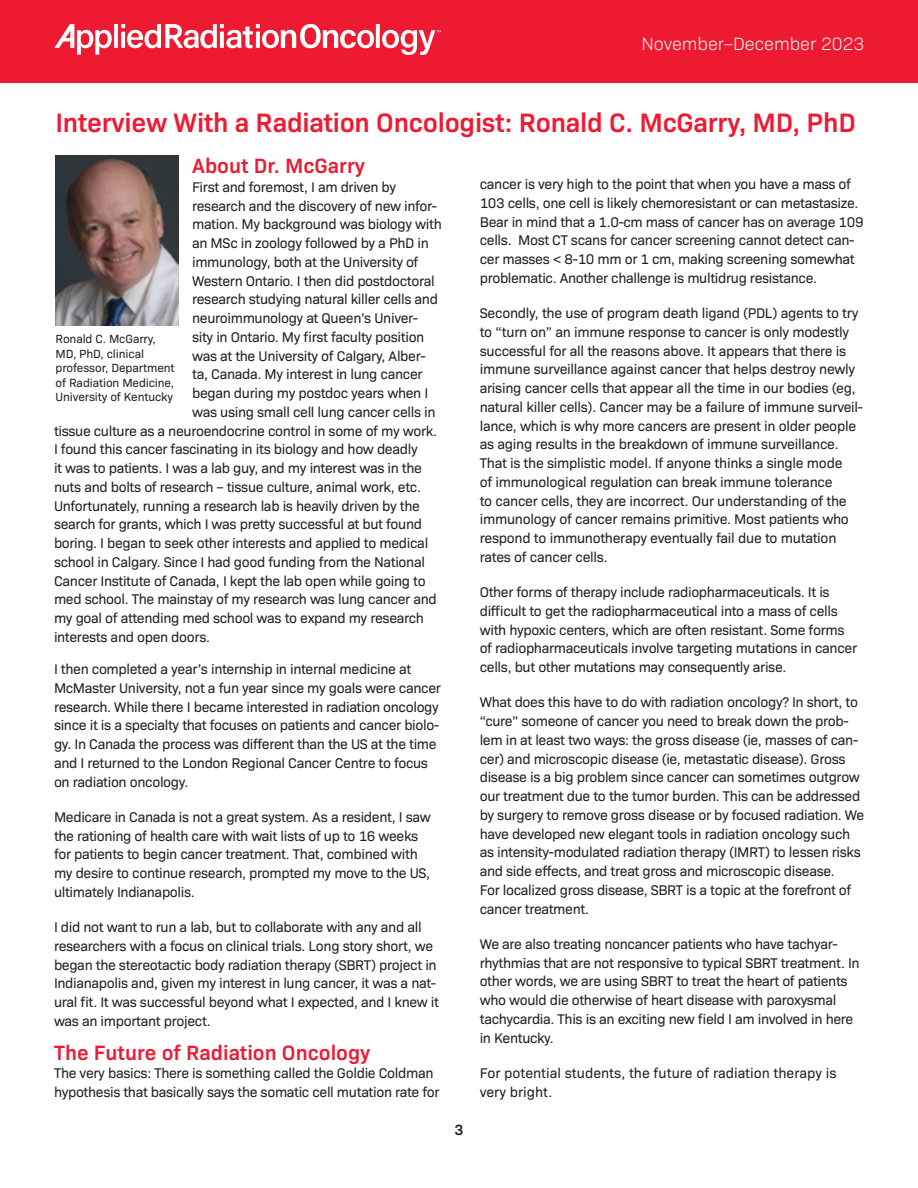
<style>
.page{position:relative;width:918px;height:1188px;background:#fff}
.page>*{position:absolute;margin:0;border:0;box-sizing:border-box;transform-origin:0 0}
.red_head_nl{font:600 27px "Bio Sans";letter-spacing:-.01em;color:#ed1a32}
.nl_body_sans_medium{font:600 21px "Bio Sans";color:#ed1a32}
.red_head_nl-2{font:600 21px "Bio Sans";color:#ed1a32}
.t1{font:300 18px "Bio Sans";color:#fff}
.t2{font:600 15px "Bio Sans";color:#231f20}
.nl_body_sans_medium-2{font:14.25px/18.8px "Bio Sans";letter-spacing:-.025em;color:#231f20}
.red_head_nl-3{font:14.25px "Bio Sans";letter-spacing:-.025em;color:#231f20}
.nl_body_sans_medium-3{font:14.25px/18.8px "Bio Sans";color:#231f20}
.t3{font:12px/14.4px "Bio Sans";letter-spacing:-.01em;color:#231f20}
</style>
<div class="page">
<div style="left:0;top:0;width:918px;height:82px;background:#ed1a32"></div>
<svg style="left:54px;top:24px;width:387px;height:31px"></svg>
<img style="left:56px;top:156px;width:123px;height:170px">
<p class="t1" style="left:641px;top:31px;width:225px">November–December 2023</p>
<p class="red_head_nl" style="left:55px;top:102px;width:802px">Interview With a Radiation Oncologist: Ronald C. McGarry, MD, PhD</p>
<p class="red_head_nl-2" style="left:192px;top:150px;width:174px">About Dr. McGarry</p>
<p class="red_head_nl-3" style="left:192px;top:176px;width:206px">First and foremost, I am driven by</p>
<p class="red_head_nl-3" style="left:192px;top:195px;width:247px">research and the discovery of new infor-</p>
<p class="red_head_nl-3" style="left:192px;top:214px;width:251px">mation. My background was biology with</p>
<p class="red_head_nl-3" style="left:192px;top:233px;width:238px">an MSc in zoology followed by a PhD in</p>
<p class="red_head_nl-3" style="left:192px;top:251px;width:228px">immunology, both at the University of</p>
<p class="red_head_nl-3" style="left:192px;top:270px;width:244px">Western Ontario. I then did postdoctoral</p>
<p class="red_head_nl-3" style="left:192px;top:289px;width:247px">research studying natural killer cells and</p>
<p class="red_head_nl-3" style="left:192px;top:308px;width:228px">neuroimmunology at Queen’s Univer-</p>
<p class="red_head_nl-3" style="left:192px;top:326px;width:234px">sity in Ontario. My first faculty position</p>
<p class="red_head_nl-3" style="left:192px;top:345px;width:235px">was at the University of Calgary, Alber-</p>
<p class="red_head_nl-3" style="left:192px;top:364px;width:232px">ta, Canada. My interest in lung cancer</p>
<p class="red_head_nl-3" style="left:192px;top:383px;width:238px">began during my postdoc years when I</p>
<p class="red_head_nl-3" style="left:192px;top:401px;width:245px">was using small cell lung cancer cells in</p>
<p class="red_head_nl-3" style="left:54px;top:420px;width:385px">tissue culture as a neuroendocrine control in some of my work.</p>
<p class="red_head_nl-3" style="left:54px;top:439px;width:365px">I found this cancer fascinating in its biology and how deadly</p>
<p class="red_head_nl-3" style="left:54px;top:458px;width:370px">it was to patients. I was a lab guy, and my interest was in the</p>
<p class="red_head_nl-3" style="left:54px;top:476px;width:369px">nuts and bolts of research – tissue culture, animal work, etc.</p>
<p class="red_head_nl-3" style="left:54px;top:495px;width:367px">Unfortunately, running a research lab is heavily driven by the</p>
<p class="red_head_nl-3" style="left:54px;top:514px;width:370px">search for grants, which I was pretty successful at but found</p>
<p class="red_head_nl-3" style="left:54px;top:533px;width:376px">boring. I began to seek other interests and applied to medical</p>
<p class="red_head_nl-3" style="left:54px;top:551px;width:373px">school in Calgary. Since I had good funding from the National</p>
<p class="red_head_nl-3" style="left:54px;top:570px;width:373px">Cancer Institute of Canada, I kept the lab open while going to</p>
<p class="red_head_nl-3" style="left:54px;top:589px;width:384px">med school. The mainstay of my research was lung cancer and</p>
<p class="red_head_nl-3" style="left:54px;top:608px;width:372px">my goal of attending med school was to expand my research</p>
<p class="red_head_nl-3" style="left:54px;top:626px;width:158px">interests and open doors.</p>
<p class="nl_body_sans_medium-2" style="left:54px;top:659px;width:388px">I then completed a year’s internship in internal medicine at McMaster University, not a fun year since my goals were cancer research. While there I became interested in radiation oncology since it is a specialty that focuses on patients and cancer biolo&shy;gy. In Canada the process was different than the US at the time and I returned to the London Regional Cancer Centre to focus on radiation oncology.</p>
<p class="nl_body_sans_medium-2" style="left:54px;top:806px;width:378px">Medicare in Canada is not a great system. As a resident, I saw the rationing of health care with wait lists of up to 16 weeks for patients to begin cancer treatment. That, combined with my desire to continue research, prompted my move to the US, ultimately Indianapolis.</p>
<p class="nl_body_sans_medium-2" style="left:54px;top:917px;width:387px">I did not want to run a lab, but to collaborate with any and all researchers with a focus on clinical trials. Long story short, we began the stereotactic body radiation therapy (SBRT) project in Indianapolis and, given my interest in lung cancer, it was a nat&shy;ural fit. It was successful beyond what I expected, and I knew it was an important project.</p>
<p class="nl_body_sans_medium" style="left:54px;top:1037px;width:318px">The Future of Radiation Oncology</p>
<p class="nl_body_sans_medium-2" style="left:54px;top:1063px;width:387px">The very basics: There is something called the Goldie Coldman hypothesis that basically says the somatic cell mutation rate for</p>
<p class="t3" style="left:56px;top:331px;width:121px">Ronald C. McGarry,<br>MD, PhD, clinical professor, Department of Radiation Medicine,<br>University of Kentucky</p>
<p class="t2" style="left:455px;top:1119px;width:10px">3</p>
<p class="nl_body_sans_medium-2" style="left:480px;top:174px;width:385px">cancer is very high to the point that when you have a mass of 103 cells, one cell is likely chemoresistant or can metastasize.<br>Bear in mind that a 1.0-cm mass of cancer has on average 109 cells. Most CT scans for cancer screening cannot detect can&shy;cer masses &lt; 8-10 mm or 1 cm, making screening somewhat problematic. Another challenge is multidrug resistance.</p>
<p class="nl_body_sans_medium-2" style="left:480px;top:303px;width:385px">Secondly, the use of program death ligand (PDL) agents to try to “turn on” an immune response to cancer is only modestly successful for all the reasons above. It appears that there is immune surveillance against cancer that helps destroy newly arising cancer cells that appear all the time in our bodies (eg, natural killer cells). Cancer may be a failure of immune surveil&shy;lance, which is why more cancers are present in older people as aging results in the breakdown of immune surveillance.<br>That is the simplistic model. If anyone thinks a single mode<br>of immunological regulation can break immune tolerance<br>to cancer cells, they are incorrect. Our understanding of the immunology of cancer remains primitive. Most patients who respond to immunotherapy eventually fail due to mutation rates of cancer cells.</p>
<p class="nl_body_sans_medium-2" style="left:480px;top:582px;width:379px">Other forms of therapy include radiopharmaceuticals. It is difficult to get the radiopharmaceutical into a mass of cells with hypoxic centers, which are often resistant. Some forms of radiopharmaceuticals involve targeting mutations in cancer cells, but other mutations may consequently arise.</p>
<p class="nl_body_sans_medium-2" style="left:480px;top:692px;width:386px">What does this have to do with radiation oncology? In short, to “cure” someone of cancer you need to break down the prob&shy;lem in at least two ways: the gross disease (ie, masses of can&shy;cer) and microscopic disease (ie, metastatic disease). Gross disease is a big problem since cancer can sometimes outgrow our treatment due to the tumor burden. This can be addressed by surgery to remove gross disease or by focused radiation. We have developed new elegant tools in radiation oncology such as intensity-modulated radiation therapy (IMRT) to lessen risks and side effects, and treat gross and microscopic disease.<br>For localized gross disease, SBRT is a topic at the forefront of cancer treatment.</p>
<p class="nl_body_sans_medium-2" style="left:480px;top:933px;width:382px">We are also treating noncancer patients who have tachyar&shy;rhythmias that are not responsive to typical SBRT treatment. In other words, we are using SBRT to treat the heart of patients who would die otherwise of heart disease with paroxysmal tachycardia. This is an exciting new field I am involved in here in Kentucky.</p>
<p class="nl_body_sans_medium-3" style="left:480px;top:1062px;width:358px">For potential students, the future of radiation therapy is very bright.</p>
</div>
